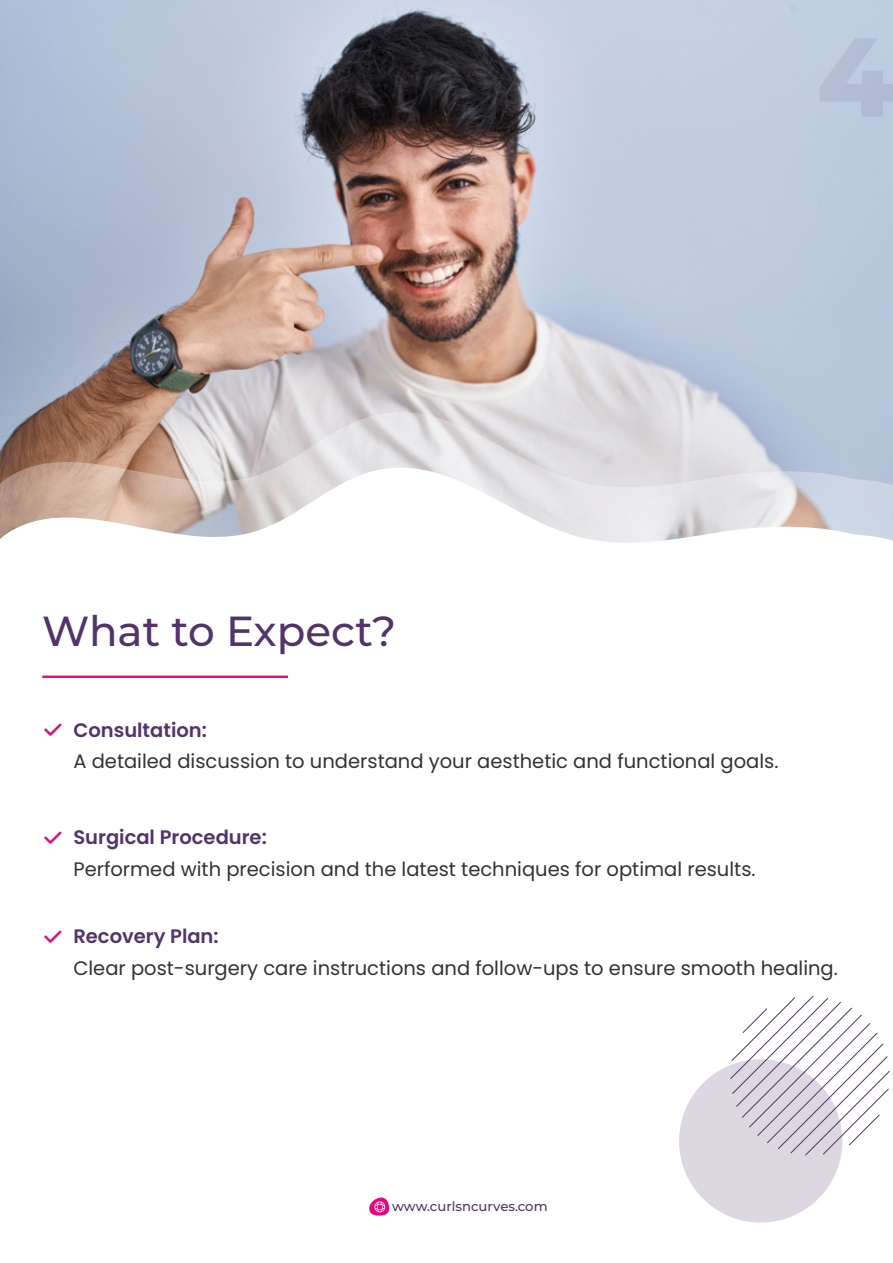
<style>
.page{position:relative;width:893px;height:1263px;background:#fff}
.page>*{position:absolute;margin:0;border:0;box-sizing:border-box;transform-origin:0 0}
.t1{font:500 42px "Montserrat";color:#533468}
.t2{font:19.5px "Poppins";color:#323232}
.t3{font:600 19.5px "Poppins";color:#533468}
.t4{font:500 13.2px "Montserrat";color:#533468}
</style>
<div class="page">
<div style="left:679px;top:1059px;width:163px;height:163px;background:#ddd7e1;border-radius:50%"></div>
<svg style="left:730px;top:996px;width:159px;height:159px"></svg>
<svg style="left:369px;top:1197px;width:20px;height:18px"></svg>
<img style="left:0;top:0;width:893px;height:412px">
<svg style="left:0;top:412px;width:893px;height:15px;background:#c9c3c6"></svg>
<svg style="left:0;top:427px;width:893px;height:31px;background:#cbc3c4"></svg>
<svg style="left:0;top:458px;width:893px;height:24px;background:#d4cdcd"></svg>
<svg style="left:0;top:482px;width:893px;height:196px"></svg>
<hr style="left:42px;top:675px;width:246px;height:3px;background:#e10b7f">
<h1 class="t1" style="left:42px;top:602px;width:355px">What to Expect?</h1>
<p class="t3" style="left:73px;top:718px;width:135px">Consultation:</p>
<p class="t2" style="left:73px;top:750px;width:707px">A detailed discussion to understand your aesthetic and functional goals.</p>
<p class="t3" style="left:73px;top:826px;width:195px">Surgical Procedure:</p>
<p class="t2" style="left:73px;top:857px;width:684px">Performed with precision and the latest techniques for optimal results.</p>
<p class="t3" style="left:73px;top:925px;width:147px">Recovery Plan:</p>
<p class="t2" style="left:73px;top:956px;width:766px">Clear post-surgery care instructions and follow-ups to ensure smooth healing.</p>
<p class="t4" style="left:392px;top:1197px;width:157px">www.curlsncurves.com</p>
</div>
